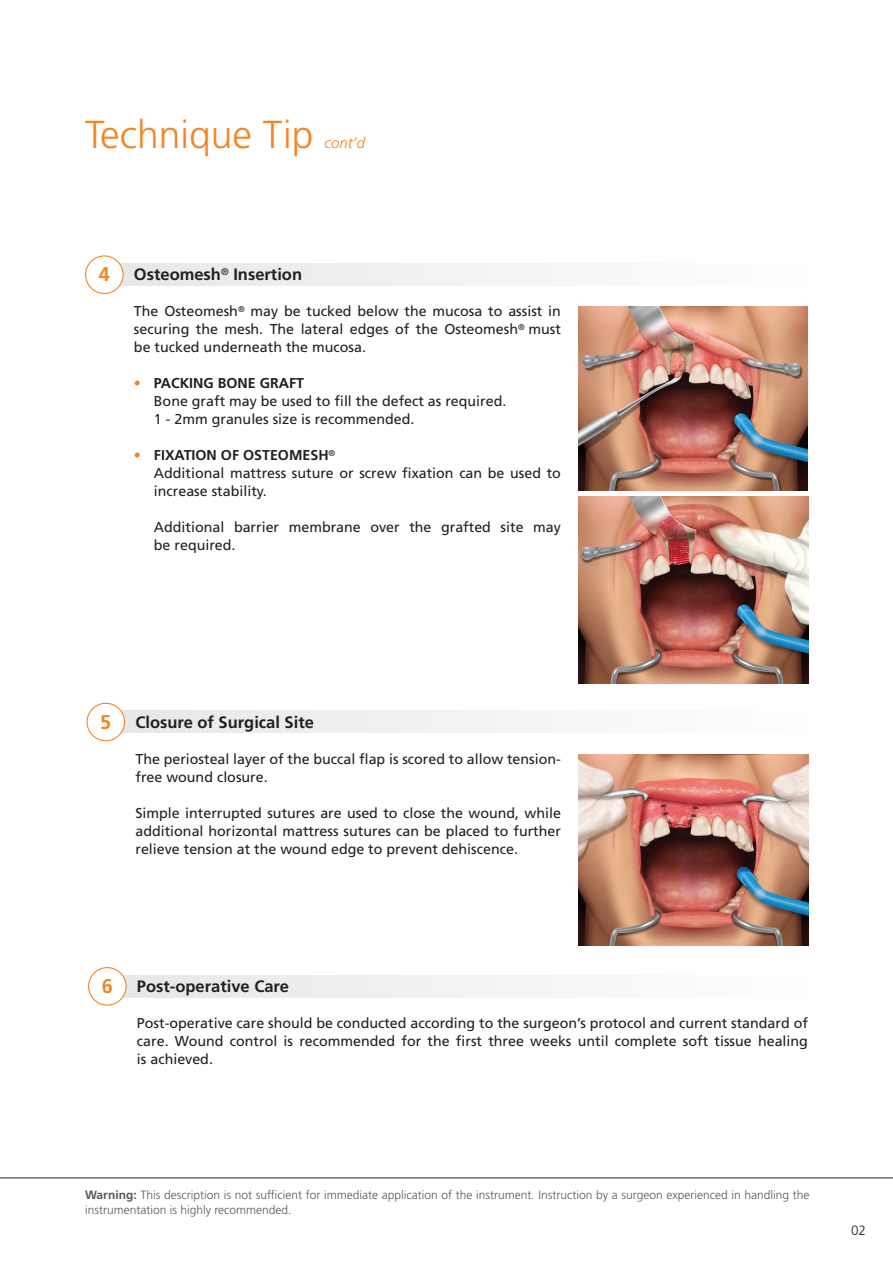
<style>
.page{position:relative;width:893px;height:1263px;background:#fff}
.page>*{position:absolute;margin:0;border:0;box-sizing:border-box;transform-origin:0 0}
.t1{font:300 39px "Frutiger LT Std";color:#f58423}
.t2{font:700 19.95px "Frutiger";color:#f58423}
.t3{font:700 16.5px "Frutiger LT Std";color:#231f20}
.t4{font:italic 300 15px "Frutiger LT Std";color:#f58423}
.t5{font:14.25px "Frutiger LT Std";color:#231f20}
.t6{font:700 14.25px "Frutiger LT Std";color:#231f20}
.t7{font:300 13.5px "Frutiger LT Std";color:#231f20}
.t8{font:300 12px/15px "Frutiger LT Std";color:#57585a}
.s1{font-weight:400;color:#f58423}
.s2{font-weight:700}
</style>
<div class="page">
<hr style="left:0;top:1178px;width:893px;height:1px;background:#231f20">
<div style="left:102px;top:710px;width:709px;height:23px;background:#f2f3f4"></div>
<img style="left:579px;top:754px;width:229px;height:191px">
<img style="left:579px;top:496px;width:229px;height:188px">
<div style="left:103px;top:975px;width:705px;height:22px;background:#f2f3f4"></div>
<div style="left:89px;top:967px;width:37px;height:38px;background:#fff;border-radius:50%"></div>
<div style="left:88px;top:967px;width:39px;height:39px;border:1px solid #f58423;border-radius:50%"></div>
<div style="left:87px;top:703px;width:38px;height:38px;background:#fff;border-radius:50%"></div>
<div style="left:87px;top:703px;width:38px;height:38px;border:1px solid #f58423;border-radius:50%"></div>
<div style="left:100px;top:263px;width:708px;height:23px;background:#f2f3f4"></div>
<div style="left:86px;top:256px;width:37px;height:37px;background:#fff;border-radius:50%"></div>
<div style="left:85px;top:255px;width:39px;height:39px;border:1px solid #f58423;border-radius:50%"></div>
<img style="left:579px;top:307px;width:229px;height:184px">
<p class="t1" style="left:85px;top:113px;width:230px">Technique Tip</p>
<p class="t4" style="left:324px;top:135px;width:42px">cont’d</p>
<p class="t2" style="left:99px;top:263px;width:13px">4</p>
<p class="t3" style="left:134px;top:265px;width:170px">Osteomesh<sup>®</sup> Insertion</p>
<p class="t5" style="left:134px;top:303px;width:428px">The Osteomesh<sup>®</sup> may be tucked below the mucosa to assist in</p>
<p class="t5" style="left:134px;top:321px;width:428px">securing the mesh. The lateral edges of the Osteomesh<sup>®</sup> must</p>
<p class="t5" style="left:134px;top:339px;width:234px">be tucked underneath the mucosa.</p>
<p class="t6" style="left:134px;top:375px;width:172px"><span class="s1">•</span> PACKING BONE GRAFT</p>
<p class="t5" style="left:154px;top:393px;width:354px">Bone graft may be used to fill the defect as required.</p>
<p class="t5" style="left:154px;top:411px;width:262px">1 - 2mm granules size is recommended.</p>
<p class="t6" style="left:134px;top:447px;width:203px"><span class="s1">•</span> FIXATION OF OSTEOMESH<sup>®</sup></p>
<p class="t5" style="left:154px;top:465px;width:408px">Additional mattress suture or screw fixation can be used to</p>
<p class="t5" style="left:154px;top:483px;width:114px">increase stability.</p>
<p class="t5" style="left:154px;top:519px;width:408px">Additional barrier membrane over the grafted site may</p>
<p class="t5" style="left:154px;top:537px;width:83px">be required.</p>
<p class="t2" style="left:100px;top:710px;width:13px">5</p>
<p class="t3" style="left:135px;top:712px;width:180px">Closure of Surgical Site</p>
<p class="t5" style="left:135px;top:750px;width:427px">The periosteal layer of the buccal flap is scored to allow tension-</p>
<p class="t5" style="left:135px;top:768px;width:134px">free wound closure.</p>
<p class="t5" style="left:135px;top:804px;width:427px">Simple interrupted sutures are used to close the wound, while</p>
<p class="t5" style="left:135px;top:822px;width:427px">additional horizontal mattress sutures can be placed to further</p>
<p class="t5" style="left:135px;top:840px;width:384px">relieve tension at the wound edge to prevent dehiscence.</p>
<p class="t2" style="left:102px;top:974px;width:13px">6</p>
<p class="t3" style="left:137px;top:977px;width:153px">Post-operative Care</p>
<p class="t5" style="left:137px;top:1015px;width:672px">Post-operative care should be conducted according to the surgeon’s protocol and current standard of</p>
<p class="t5" style="left:137px;top:1033px;width:672px">care. Wound control is recommended for the first three weeks until complete soft tissue healing</p>
<p class="t5" style="left:137px;top:1051px;width:78px">is achieved.</p>
<p class="t8" style="left:85px;top:1187px;width:726px"><span class="s2">Warning:</span> This description is not sufficient for immediate application of the instrument. Instruction by a surgeon experienced in handling the instrumentation is highly recommended.</p>
<p class="t7" style="left:851px;top:1223px;width:17px">02</p>
</div>
